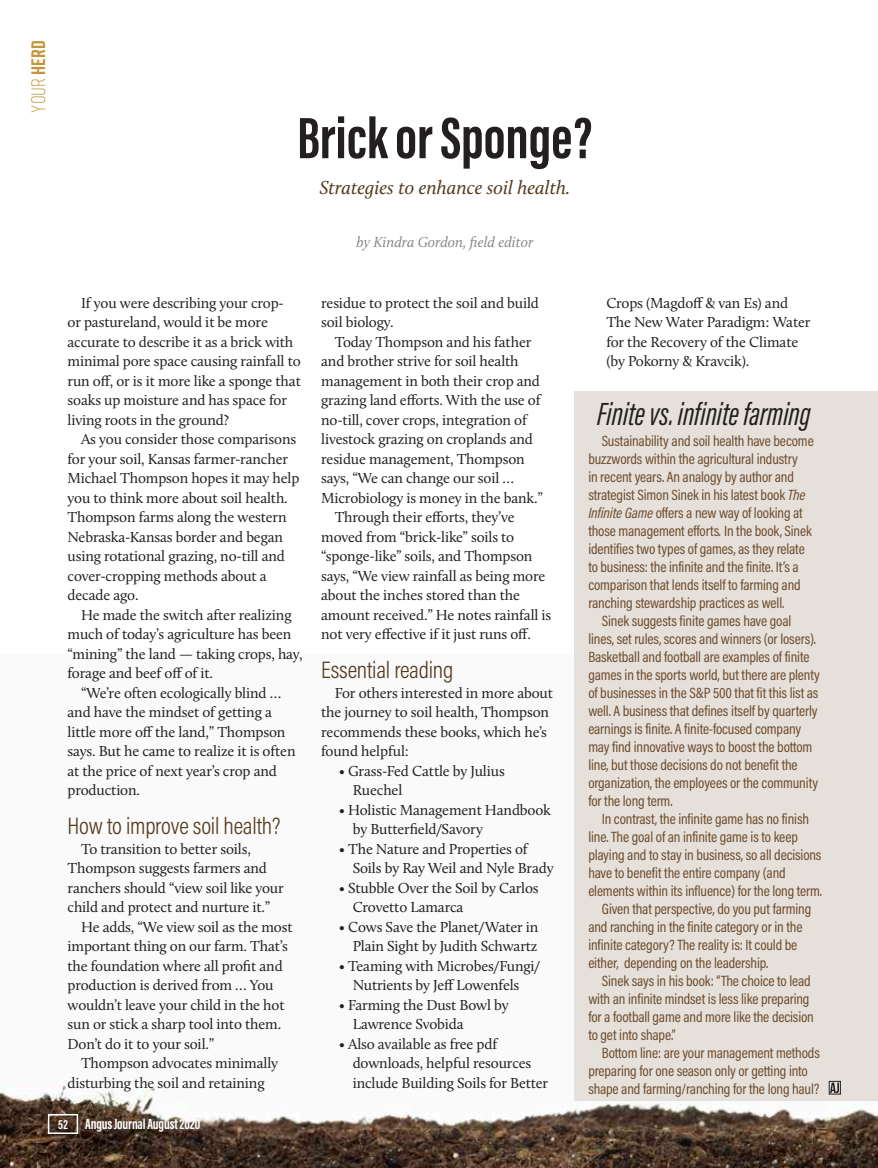
<style>
.page{position:relative;width:878px;height:1168px;background:#fff}
.page>*{position:absolute;margin:0;border:0;box-sizing:border-box;transform-origin:0 0}
.T2_Hed{font:700 60px "Acumin Pro Extra Cond";color:#231f20}
.Sidebar_headline_box{font:italic 33px "Acumin Pro Extra Cond";color:#231f20}
.subhead-new{font:300 24px "Acumin Pro Cond";letter-spacing:-.01em;color:#563a1d}
.T2_Deck{font:italic 19.5px "Calluna";color:#563a1d}
.t1{font:300 19.5px "Rift";color:#c4953a}
.Body_Text{font:15px/19.5px "Calluna";letter-spacing:-.01em;color:#231f20}
.sidebar_body_box-rig{font:15px/18px "Acumin Pro Cond";letter-spacing:-.01em;color:#6d4b2c}
.T2_Deck-2{font:italic 15px "Calluna";color:#87898c}
.t2{font:700 15px "Acumin Pro Extra Cond";letter-spacing:-.01em;color:#fff}
.s1{font-weight:700}
.s2{font-size:13.5px}
.s3{font-style:italic}
</style>
<div class="page">
<img style="left:0;top:1071px;width:878px;height:97px">
<div style="left:574px;top:391px;width:304px;height:710px;background:#e5e0da"></div>
<div style="left:828px;top:1081px;width:12px;height:13px;border:1px solid #231f20"></div>
<svg style="left:830px;top:1082px;width:9px;height:11px"></svg>
<div style="left:48px;top:1114px;width:30px;height:20px;border:2px solid #fff"></div>
<h3 class="t1" style="left:25px;top:113px;width:74px;rotate:-90deg">Your <span class="s1">Herd</span></h3>
<p class="T2_Hed" style="left:297px;top:101px;width:297px">Brick or Sponge?</p>
<p class="T2_Deck" style="left:319px;top:176px;width:252px">Strategies to enhance soil health.</p>
<p class="T2_Deck-2" style="left:356px;top:232px;width:178px">by Kindra Gordon, field editor</p>
<p class="Body_Text" style="left:68px;top:293px;width:235px;text-indent:14px">If you were describing your crop&shy;or pastureland, would it be more accurate to describe it as a brick with minimal pore space causing rainfall to run off, or is it more like a sponge that soaks up moisture and has space for living roots in the ground?</p>
<p class="Body_Text" style="left:68px;top:429px;width:233px;text-indent:14px">As you consider those comparisons for your soil, Kansas farmer-rancher<br>Michael Thompson hopes it may help you to think more about soil health.<br>Thompson farms along the western<br>Nebraska-Kansas border and began using rotational grazing, no-till and cover-cropping methods about a decade ago.</p>
<p class="Body_Text" style="left:68px;top:605px;width:237px;text-indent:14px">He made the switch after realizing much of today’s agriculture has been “mining” the land — taking crops, hay, forage and beef off of it.</p>
<p class="Body_Text" style="left:68px;top:683px;width:229px;text-indent:14px">“We’re often ecologically blind … and have the mindset of getting a little more off the land,” Thompson says. But he came to realize it is often at the price of next year’s crop and production.</p>
<p class="subhead-new" style="left:68px;top:810px;width:214px">How to improve soil health?</p>
<p class="Body_Text" style="left:68px;top:839px;width:218px;text-indent:14px">To transition to better soils, Thompson suggests farmers and ranchers should “view soil like your child and protect and nurture it.”</p>
<p class="Body_Text" style="left:68px;top:917px;width:226px;text-indent:14px">He adds, “We view soil as the most important thing on our farm. That’s the foundation where all profit and production is derived from … You wouldn’t leave your child in the hot sun or stick a sharp tool into them.<br>Don’t do it to your soil.”</p>
<p class="Body_Text" style="left:68px;top:1053px;width:212px;text-indent:14px">Thompson advocates minimally disturbing the soil and retaining</p>
<p class="t2" style="left:58px;top:1115px;width:144px"><span class="s2">52</span> Angus Journal August 2020</p>
<p class="Body_Text" style="left:321px;top:293px;width:219px">residue to protect the soil and build soil biology.</p>
<p class="Body_Text" style="left:321px;top:332px;width:223px;text-indent:14px">Today Thompson and his father and brother strive for soil health management in both their crop and grazing land efforts. With the use of no-till, cover crops, integration of livestock grazing on croplands and residue management, Thompson says, “We can change our soil … Microbiology is money in the bank.”</p>
<p class="Body_Text" style="left:321px;top:507px;width:232px;text-indent:14px">Through their efforts, they’ve moved from “brick-like” soils to “sponge-like” soils, and Thompson says, “We view rainfall as being more about the inches stored than the amount received.” He notes rainfall is not very effective if it just runs off.</p>
<p class="subhead-new" style="left:321px;top:654px;width:134px">Essential reading</p>
<p class="Body_Text" style="left:321px;top:683px;width:233px;text-indent:14px">For others interested in more about the journey to soil health, Thompson recommends these books, which he’s found helpful:</p>
<p class="Body_Text" style="left:352px;top:761px;width:154px;text-indent:-14px">• Grass-Fed Cattle by Julius<br>Ruechel</p>
<p class="Body_Text" style="left:352px;top:800px;width:200px;text-indent:-14px">• Holistic Management Handbook by Butterfield/Savory</p>
<p class="Body_Text" style="left:352px;top:839px;width:202px;text-indent:-14px">• The Nature and Properties of<br>Soils by Ray Weil and Nyle Brady</p>
<p class="Body_Text" style="left:352px;top:878px;width:187px;text-indent:-14px">• Stubble Over the Soil by Carlos<br>Crovetto Lamarca</p>
<p class="Body_Text" style="left:339px;top:917px;width:201px;text-align:right">• Cows Save the Planet/Water in<br>Plain Sight by Judith Schwartz</p>
<p class="Body_Text" style="left:339px;top:956px;width:202px;text-align:center">• Teaming with Microbes/Fungi/<br>Nutrients by Jeff Lowenfels</p>
<p class="Body_Text" style="left:352px;top:995px;width:157px;text-indent:-14px">• Farming the Dust Bowl by<br>Lawrence Svobida</p>
<p class="Body_Text" style="left:352px;top:1034px;width:197px;text-indent:-14px">• Also available as free pdf downloads, helpful resources include Building Soils for Better</p>
<p class="Body_Text" style="left:606px;top:293px;width:205px">Crops (Magdoff &amp; van Es) and<br>The New Water Paradigm: Water for the Recovery of the Climate (by Pokorny &amp; Kravcik).</p>
<p class="Sidebar_headline_box" style="left:597px;top:393px;width:215px">Finite vs. infinite farming</p>
<p class="sidebar_body_box-rig" style="left:588px;top:431px;width:227px;text-indent:14px">Sustainability and soil health have become buzzwords within the agricultural industry<br>in recent years. An analogy by author and strategist Simon Sinek in his latest book <span class="s3">The Infinite Game</span> offers a new way of looking at those management efforts<span class="s3">.</span> In the book, Sinek identifies two types of games, as they relate to business: the infinite and the finite. It’s a comparison that lends itself to farming and ranching stewardship practices as well.</p>
<p class="sidebar_body_box-rig" style="left:588px;top:611px;width:233px;text-indent:14px">Sinek suggests finite games have goal lines, set rules, scores and winners (or losers).<br>Basketball and football are examples of finite games in the sports world, but there are plenty of businesses in the S&amp;P 500 that fit this list as well. A business that defines itself by quarterly earnings is finite. A finite-focused company may find innovative ways to boost the bottom line, but those decisions do not benefit the organization, the employees or the community for the long term.</p>
<p class="sidebar_body_box-rig" style="left:588px;top:809px;width:235px;text-indent:14px">In contrast, the infinite game has no finish line. The goal of an infinite game is to keep playing and to stay in business, so all decisions have to benefit the entire company (and elements within its influence) for the long term.</p>
<p class="sidebar_body_box-rig" style="left:588px;top:899px;width:224px;text-indent:14px">Given that perspective, do you put farming and ranching in the finite category or in the infinite category? The reality is: It could be either, depending on the leadership.</p>
<p class="sidebar_body_box-rig" style="left:588px;top:971px;width:227px;text-indent:14px">Sinek says in his book: “The choice to lead with an infinite mindset is less like preparing for a football game and more like the decision to get into shape.”</p>
<p class="sidebar_body_box-rig" style="left:588px;top:1043px;width:233px;text-indent:14px">Bottom line: are your management methods preparing for one season only or getting into shape and farming/ranching for the long haul?</p>
</div>
